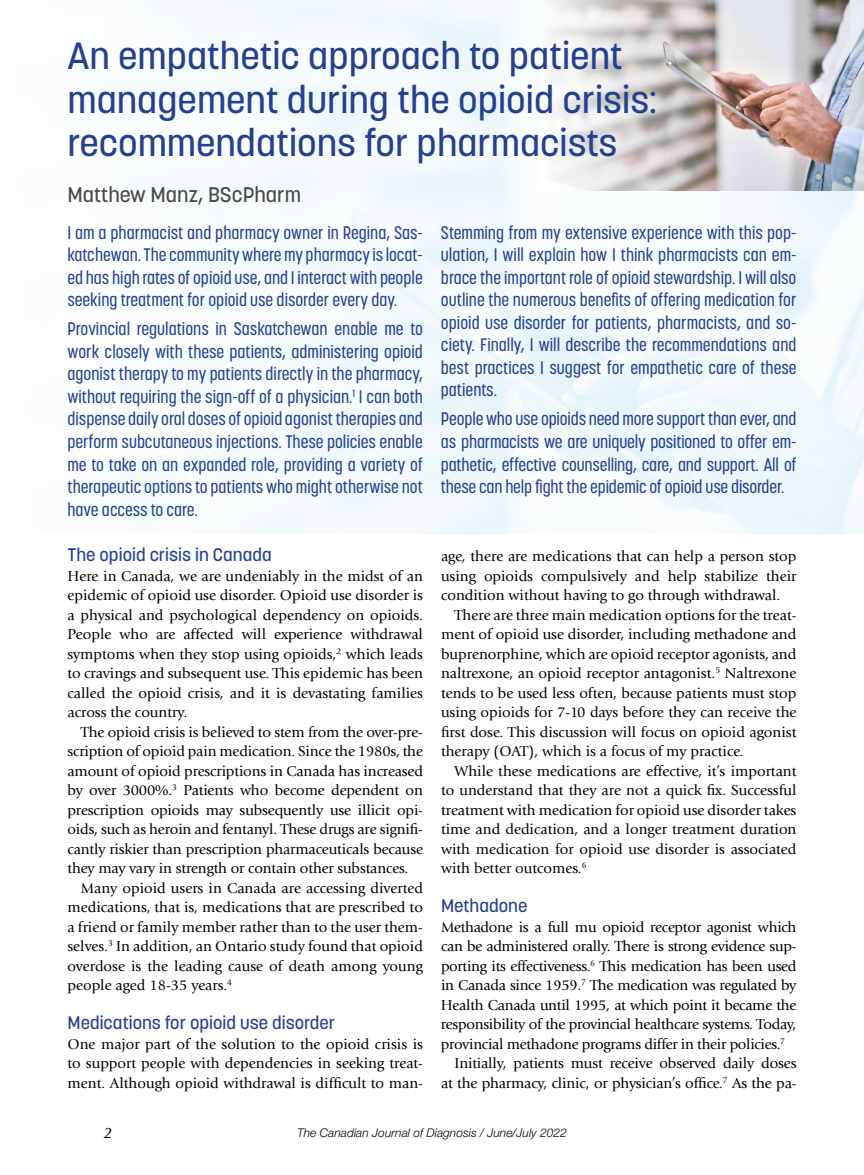
<style>
.page{position:relative;width:864px;height:1175px;background:#fff}
.page>*{position:absolute;margin:0;border:0;box-sizing:border-box;transform-origin:0 0}
.t1{font:500 37.5px/43.5px "Korolev";color:#25408f}
.t2{font:500 21px "Korolev";color:#4d4a43}
.t3{font:500 18px/22.5px "Korolev Condensed";color:#25408f;text-align:justify}
.t4{font:500 18px "Korolev";color:#25408f}
.t5{font:15px/19.5px "Giovanni";letter-spacing:-.01em;color:#000;text-align:justify}
.t6{font:italic 500 15px "Optima";color:#000}
.t7{font:italic 300 12px "Helvetica Neue LT Std";color:#000}
</style>
<div class="page">
<img style="left:184px;top:0;width:680px;height:533px">
<img style="left:540px;top:0;width:324px;height:190px">
<img style="left:850px;top:0;width:14px;height:81px">
<h1 class="t1" style="left:68px;top:34px;width:591px">An empathetic approach to patient management during the opioid crisis: recommendations for pharmacists</h1>
<h2 class="t2" style="left:68px;top:181px;width:235px">Matthew Manz, BScPharm</h2>
<p class="t3" style="left:68px;top:221px;width:357px">I am a pharmacist and pharmacy owner in Regina, Sas&shy;katchewan. The community where my pharmacy is locat&shy;ed has high rates of opioid use, and I interact with people seeking treatment for opioid use disorder every day.</p>
<p class="t3" style="left:67px;top:318px;width:357px">Provincial regulations in Saskatchewan enable me to work closely with these patients, administering opioid agonist therapy to my patients directly in the pharmacy, without requiring the sign-off of a physician.<sup>1</sup> I can both dispense daily oral doses of opioid agonist therapies and perform subcutaneous injections. These policies enable me to take on an expanded role, providing a variety of therapeutic options to patients who might otherwise not have access to care.</p>
<p class="t4" style="left:68px;top:543px;width:206px">The opioid crisis in Canada</p>
<p class="t5" style="left:67px;top:566px;width:357px">Here in Canada, we are undeniably in the midst of an epidemic of opioid use disorder. Opioid use disorder is a physical and psychological dependency on opioids.<br>People who are affected will experience withdrawal symptoms when they stop using opioids,<sup>2</sup> which leads to cravings and subsequent use. This epidemic has been called the opioid crisis, and it is devastating families across the country.</p>
<p class="t5" style="left:81px;top:722px;width:343px">The opioid crisis is believed to stem from the over-pre-</p>
<p class="t5" style="left:67px;top:742px;width:357px">scription of opioid pain medication. Since the 1980s, the</p>
<p class="t5" style="left:67px;top:761px;width:357px">amount of opioid prescriptions in Canada has increased</p>
<p class="t5" style="left:67px;top:781px;width:357px">by over 3000%.<sup>3</sup> Patients who become dependent on</p>
<p class="t5" style="left:67px;top:800px;width:357px">prescription opioids may subsequently use illicit opi-</p>
<p class="t5" style="left:67px;top:820px;width:357px">oids, such as heroin and fentanyl. These drugs are signifi-</p>
<p class="t5" style="left:67px;top:839px;width:357px">cantly riskier than prescription pharmaceuticals because</p>
<p class="t5" style="left:67px;top:859px;width:342px">they may vary in strength or contain other substances.</p>
<p class="t5" style="left:81px;top:878px;width:343px">Many opioid users in Canada are accessing diverted</p>
<p class="t5" style="left:67px;top:898px;width:357px">medications, that is, medications that are prescribed to</p>
<p class="t5" style="left:67px;top:917px;width:357px">a friend or family member rather than to the user them-</p>
<p class="t5" style="left:67px;top:937px;width:357px">selves.<sup>3</sup> In addition, an Ontario study found that opioid</p>
<p class="t5" style="left:68px;top:956px;width:357px">overdose is the leading cause of death among young</p>
<p class="t5" style="left:68px;top:976px;width:166px">people aged 18-35 years.<sup>4</sup></p>
<p class="t4" style="left:68px;top:1011px;width:269px">Medications for opioid use disorder</p>
<p class="t5" style="left:68px;top:1034px;width:357px">One major part of the solution to the opioid crisis is to support people with dependencies in seeking treat&shy;ment. Although opioid withdrawal is difficult to man-</p>
<p class="t3" style="left:441px;top:221px;width:357px">Stemming from my extensive experience with this pop&shy;ulation, I will explain how I think pharmacists can em&shy;brace the important role of opioid stewardship. I will also outline the numerous benefits of offering medication for opioid use disorder for patients, pharmacists, and so&shy;ciety. Finally, I will describe the recommendations and best practices I suggest for empathetic care of these patients.</p>
<p class="t3" style="left:441px;top:408px;width:357px">People who use opioids need more support than ever, and as pharmacists we are uniquely positioned to offer em&shy;pathetic, effective counselling, care, and support. All of these can help fight the epidemic of opioid use disorder.</p>
<p class="t5" style="left:441px;top:547px;width:357px">age, there are medications that can help a person stop using opioids compulsively and help stabilize their condition without having to go through withdrawal.</p>
<p class="t5" style="left:441px;top:605px;width:357px;text-indent:14px">There are three main medication options for the treat&shy;ment of opioid use disorder, including methadone and buprenorphine, which are opioid receptor agonists, and naltrexone, an opioid receptor antagonist.<sup>5</sup> Naltrexone tends to be used less often, because patients must stop using opioids for 7-10 days before they can receive the first dose. This discussion will focus on opioid agonist therapy (OAT), which is a focus of my practice.</p>
<p class="t5" style="left:441px;top:761px;width:357px;text-indent:14px">While these medications are effective, it’s important to understand that they are not a quick fix. Successful treatment with medication for opioid use disorder takes time and dedication, and a longer treatment duration with medication for opioid use disorder is associated with better outcomes.<sup>6</sup></p>
<p class="t4" style="left:441px;top:894px;width:88px">Methadone</p>
<p class="t5" style="left:441px;top:917px;width:357px">Methadone is a full mu opioid receptor agonist which</p>
<p class="t5" style="left:441px;top:937px;width:357px">can be administered orally. There is strong evidence sup-</p>
<p class="t5" style="left:441px;top:956px;width:357px">porting its effectiveness.<sup>6</sup> This medication has been used</p>
<p class="t5" style="left:441px;top:976px;width:357px">in Canada since 1959.<sup>7</sup> The medication was regulated by</p>
<p class="t5" style="left:441px;top:995px;width:357px">Health Canada until 1995, at which point it became the</p>
<p class="t5" style="left:441px;top:1015px;width:357px">responsibility of the provincial healthcare systems. Today,</p>
<p class="t5" style="left:441px;top:1034px;width:346px">provincial methadone programs differ in their policies.<sup>7</sup></p>
<p class="t5" style="left:454px;top:1054px;width:344px">Initially, patients must receive observed daily doses</p>
<p class="t5" style="left:441px;top:1073px;width:357px">at the pharmacy, clinic, or physician’s office.<sup>7</sup> As the pa-</p>
<p class="t6" style="left:104px;top:1124px;width:9px">2</p>
<p class="t7" style="left:297px;top:1125px;width:271px">The Canadian Journal of Diagnosis / June/July 2022</p>
</div>
